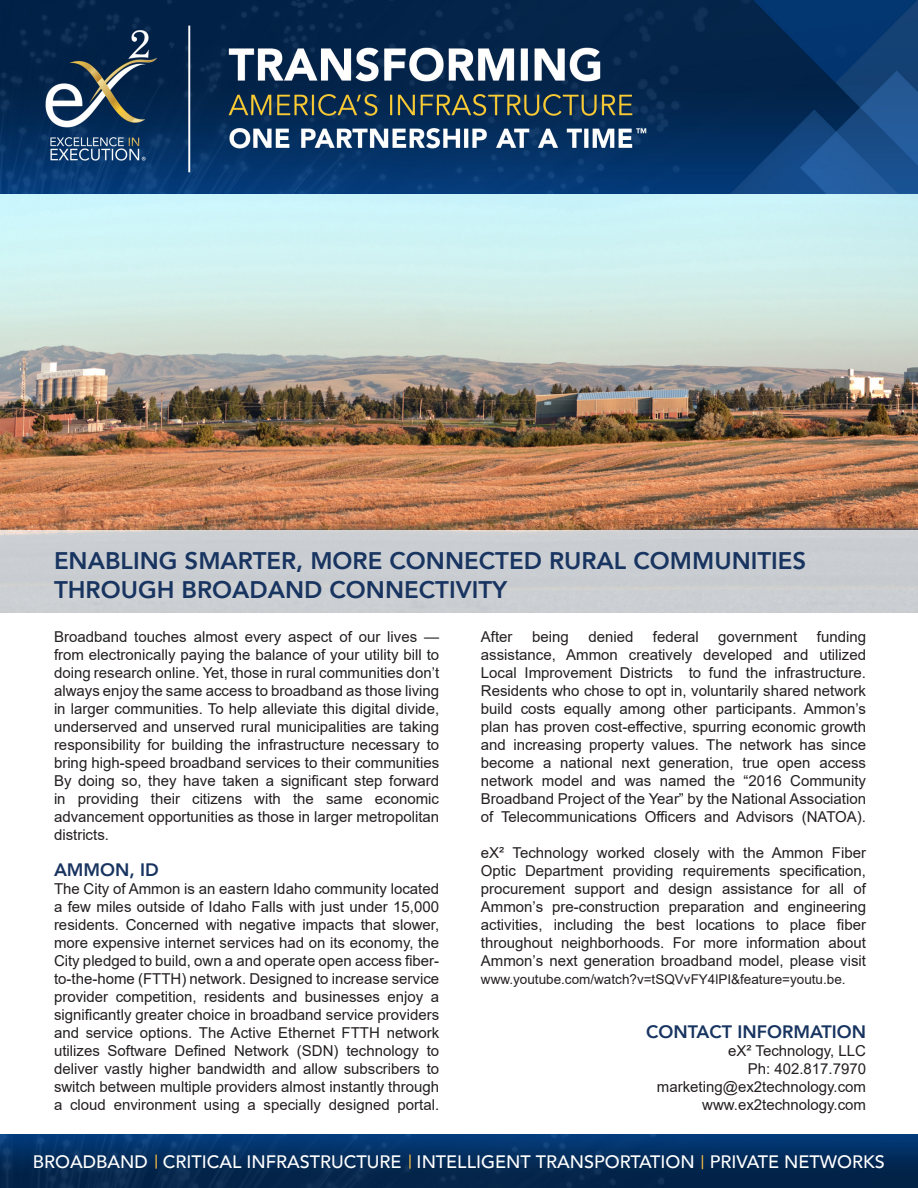
<style>
.page{position:relative;width:918px;height:1188px;background:#fff}
.page>*{position:absolute;margin:0;border:0;box-sizing:border-box;transform-origin:0 0}
.t1{font:800 24px/28.8px "Avenir";color:#183460}
.t2{font:500 18px "Avenir";color:#fff}
.t3{font:800 18px "Avenir";color:#183460}
.t4{font:15px/18px "Arial";color:#231f20;text-align:justify}
.t5{font:13.5px "Arial";color:#231f20}
</style>
<div class="page">
<img style="left:0;top:194px;width:918px;height:336px">
<div style="left:0;top:530px;width:918px;height:83px;background:#caced2"></div>
<img style="left:0;top:1134px;width:918px;height:54px">
<svg style="left:155px;top:1155px;width:2px;height:14px"></svg>
<svg style="left:409px;top:1155px;width:2px;height:14px"></svg>
<svg style="left:702px;top:1155px;width:1px;height:14px"></svg>
<img style="left:0;top:0;width:918px;height:194px">
<p class="t1" style="left:54px;top:546px;width:754px">ENABLING SMARTER, MORE CONNECTED RURAL COMMUNITIES<br>THROUGH BROADAND CONNECTIVITY</p>
<p class="t4" style="left:481px;top:627px;width:33px">After</p>
<p class="t4" style="left:532px;top:627px;width:38px">being</p>
<p class="t4" style="left:588px;top:627px;width:47px">denied</p>
<p class="t4" style="left:653px;top:627px;width:47px">federal</p>
<p class="t4" style="left:718px;top:627px;width:81px">government</p>
<p class="t4" style="left:54px;top:627px;width:387px">Broadband touches almost every aspect of our lives — from electronically paying the balance of your utility bill to doing research online. Yet, those in rural communities don’t always enjoy the same access to broadband as those living in larger communities. To help alleviate this digital divide, underserved and unserved rural municipalities are taking responsibility for building the infrastructure necessary to bring high-speed broadband services to their communities By doing so, they have taken a significant step forward in providing their citizens with the same economic advancement opportunities as those in larger metropolitan districts.</p>
<p class="t3" style="left:54px;top:855px;width:106px">AMMON, ID</p>
<p class="t4" style="left:54px;top:879px;width:387px">The City of Ammon is an eastern Idaho community located a few miles outside of Idaho Falls with just under 15,000 residents. Concerned with negative impacts that slower, more expensive internet services had on its economy, the City pledged to build, own a and operate open access fiber&shy;to-the-home (FTTH) network. Designed to increase service provider competition, residents and businesses enjoy a significantly greater choice in broadband service providers and service options. The Active Ethernet FTTH network utilizes Software Defined Network (SDN) technology to deliver vastly higher bandwidth and allow subscribers to switch between multiple providers almost instantly through a cloud environment using a specially designed portal.</p>
<p class="t4" style="left:481px;top:627px;width:387px;text-indent:336px">funding assistance, Ammon creatively developed and utilized Local Improvement Districts to fund the infrastructure.<br>Residents who chose to opt in, voluntarily shared network build costs equally among other participants. Ammon’s plan has proven cost-effective, spurring economic growth and increasing property values. The network has since become a national next generation, true open access network model and was named the “2016 Community Broadband Project of the Year” by the National Association of Telecommunications Officers and Advisors (NATOA).</p>
<p class="t4" style="left:481px;top:843px;width:387px">eX² Technology worked closely with the Ammon Fiber Optic Department providing requirements specification, procurement support and design assistance for all of Ammon’s pre-construction preparation and engineering activities, including the best locations to place fiber throughout neighborhoods. For more information about Ammon’s next generation broadband model, please visit</p>
<p class="t5" style="left:481px;top:970px;width:366px">www.youtube.com/watch?v=tSQVvFY4lPI&amp;feature=youtu.be.</p>
<p class="t3" style="left:646px;top:1017px;width:221px">CONTACT INFORMATION</p>
<p class="t4" style="left:728px;top:1041px;width:139px">eX² Technology, LLC</p>
<p class="t4" style="left:748px;top:1059px;width:120px">Ph: 402.817.7970</p>
<p class="t4" style="left:657px;top:1077px;width:211px">marketing@ex2technology.com</p>
<p class="t4" style="left:702px;top:1095px;width:165px">www.ex2technology.com</p>
<p class="t2" style="left:33px;top:1146px;width:853px">BROADBAND CRITICAL INFRASTRUCTURE INTELLIGENT TRANSPORTATION PRIVATE NETWORKS</p>
</div>
